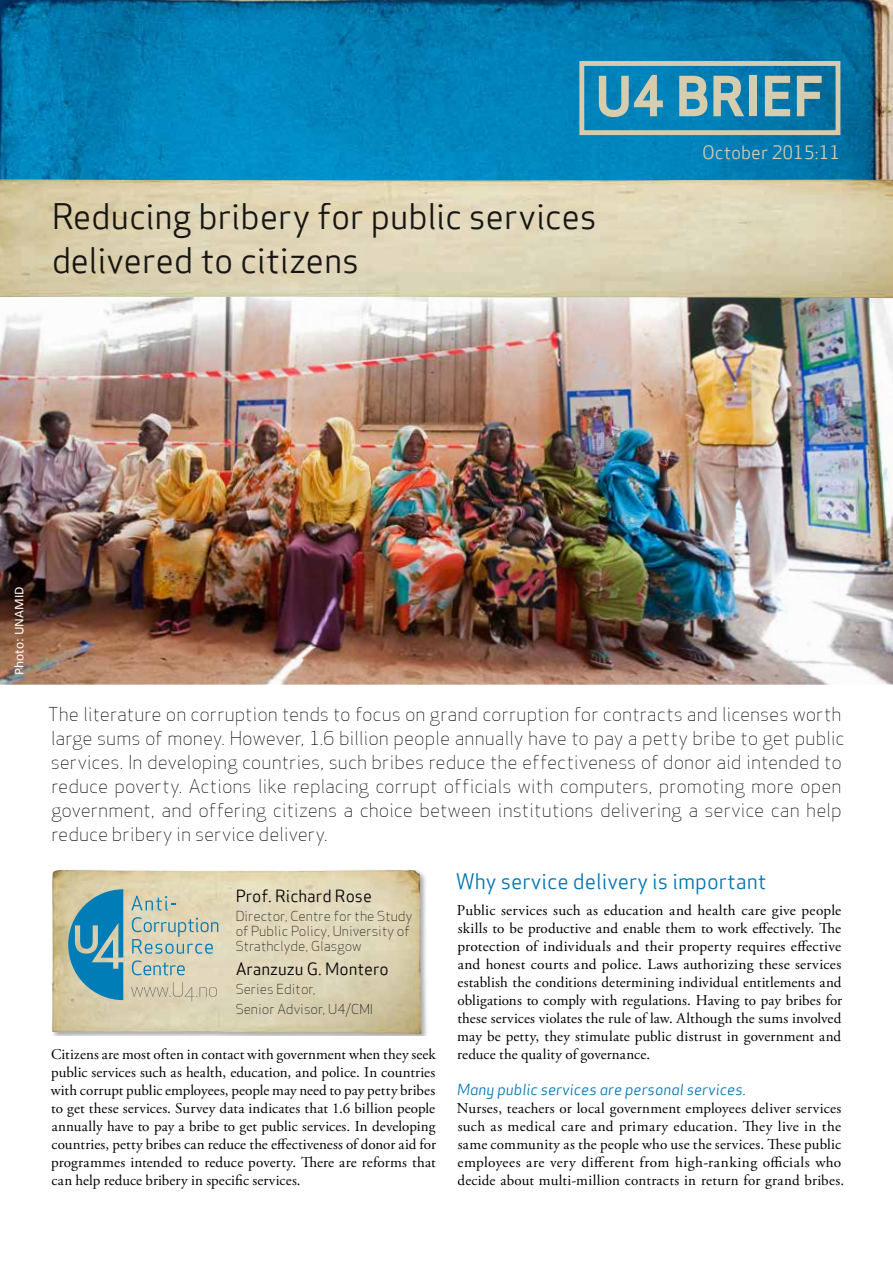
<style>
.page{position:relative;width:893px;height:1263px;background:#fff}
.page>*{position:absolute;margin:0;border:0;box-sizing:border-box;transform-origin:0 0}
.t1{font:54px "Apex Sans Bold T";color:#d6ccae}
.t2{font:34.5px/43.5px "Apex Sans Book T";letter-spacing:-.005em;color:#000}
.t3{font:21px "Apex Sans Book T";color:#0177b4}
.t4{font:18.75px/24px "Apex Sans Light T";letter-spacing:-.005em;color:#000}
.t5{font:18px "Apex Sans Book T";color:#d6ccae}
.t6{font:16.5px "Apex Sans Book T";color:#000}
.t7{font:15px/18px "Adobe Garamond Pro";letter-spacing:.02em;color:#000;text-align:justify}
.t8{font:15px "Apex Sans Book Italic T";color:#0077b3}
.t9{font:13.5px/15px "Apex Sans Light T";color:#000}
.t10{font:13.5px "Calibri";letter-spacing:.005em;color:#fff}
</style>
<div class="page">
<img style="left:0;top:186px;width:893px;height:499px">
<img style="left:0;top:0;width:893px;height:186px">
<div style="left:579px;top:61px;width:261px;height:74px;border:5px solid #d6cbad"></div>
<div style="left:51px;top:869px;width:378px;height:167px;background:#000;opacity:.33"></div>
<img style="left:52px;top:870px;width:370px;height:164px">
<svg style="left:68px;top:889px;width:55px;height:111px;background:#4b97b1"></svg>
<svg style="left:131px;top:896px;width:45px;height:14px"></svg>
<svg style="left:132px;top:917px;width:86px;height:37px;background:#bac6b7"></svg>
<svg style="left:132px;top:960px;width:53px;height:15px"></svg>
<svg style="left:131px;top:982px;width:86px;height:19px;background:#d3caaf"></svg>
<h1 class="t1" style="left:595px;top:61px;width:230px">U4 BRIEF</h1>
<p class="t5" style="left:702px;top:141px;width:140px">October 2015:11</p>
<h2 class="t2" style="left:51px;top:195px;width:547px">Reducing bribery for public services delivered to citizens</h2>
<p class="t10" style="left:10px;top:675px;width:90px;rotate:-90deg">Photo: UNAMID</p>
<p class="t4" style="left:48px;top:702px;width:798px">The literature on corruption tends to focus on grand corruption for contracts and licenses worth large sums of money. However, 1.6 billion people annually have to pay a petty bribe to get public services. In developing countries, such bribes reduce the effectiveness of donor aid intended to reduce poverty. Actions like replacing corrupt officials with computers, promoting more open government, and offering citizens a choice between institutions delivering a service can help reduce bribery in service delivery.</p>
<p class="t6" style="left:236px;top:885px;width:138px">Prof. Richard Rose</p>
<p class="t9" style="left:236px;top:909px;width:178px">Director, Centre for the Study of Public Policy, University of<br>Strathclyde, Glasgow</p>
<p class="t6" style="left:236px;top:958px;width:155px">Aranzuzu G. Montero</p>
<p class="t9" style="left:236px;top:980px;width:139px;line-height:19.2px">Series Editor,<br>Senior Advisor, U4/CMI</p>
<p class="t7" style="left:51px;top:1046px;width:387px">Citizens are most often in contact with government when they seek public services such as health, education, and police. In countries with corrupt public employees, people may need to pay petty bribes to get these services. Survey data indicates that 1.6 billion people annually have to pay a bribe to get public services. In developing countries, petty bribes can reduce the effectiveness of donor aid for programmes intended to reduce poverty. There are reforms that can help reduce bribery in specific services.</p>
<h3 class="t3" style="left:456px;top:867px;width:312px">Why service delivery is important</h3>
<p class="t7" style="left:457px;top:902px;width:387px">Public services such as education and health care give people skills to be productive and enable them to work effectively. The protection of individuals and their property requires effective and honest courts and police. Laws authorizing these services establish the conditions determining individual entitlements and obligations to comply with regulations. Having to pay bribes for these services violates the rule of law. Although the sums involved may be petty, they stimulate public distrust in government and reduce the quality of governance.</p>
<p class="t8" style="left:457px;top:1080px;width:290px">Many public services are personal services.</p>
<p class="t7" style="left:457px;top:1100px;width:389px;text-align:left">Nurses, teachers or local government employees deliver services such as medical care and primary education. They live in the same community as the people who use the services. These public employees are very different from high-ranking officials who decide about multi-million contracts in return for grand bribes.</p>
</div>
